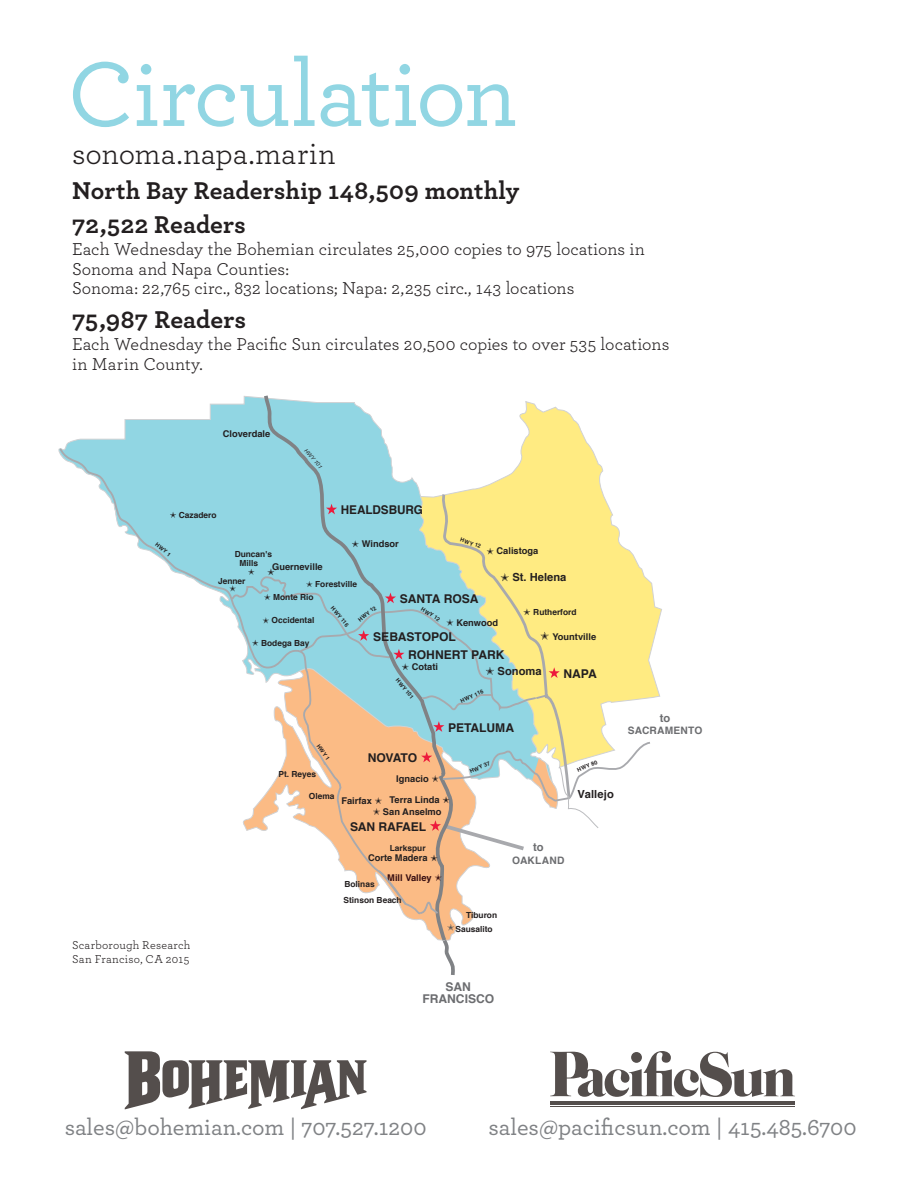
<style>
.page{position:relative;width:918px;height:1188px;background:#fff}
.page>*{position:absolute;margin:0;border:0;box-sizing:border-box;transform-origin:0 0}
.t1{font:500 96px "Archer";letter-spacing:-.02em;color:#91d6e3}
.t2{font:31.5px "Archer";color:#231f20}
.t3{font:700 25.5px/33.6px "Archer";letter-spacing:.005em;color:#231f20}
.t4{font:500 23.85px "Archer";color:#808285}
.t5{font:18px/19.5px "Archer";color:#231f20}
.t6{font:700 12.15px/18.8px "Helvetica";letter-spacing:-.005em;color:#231f20}
.t7{font:700 12.15px/12.1px "Helvetica";color:#6c6d70;text-align:center}
.t8{font:12px/13.5px "Archer";letter-spacing:.02em;color:#231f20}
.t9{font:700 11.1px "Helvetica";color:#231f20}
.t10{font:700 11.1px "Helvetica";color:#6c6d70}
.t11{font:700 10.2px "Helvetica";letter-spacing:.02em;color:#6c6d70}
.t12{font:700 9.3px/11.9px "Helvetica";color:#231f20;text-align:center}
.t13{font:700 9.3px "Helvetica";color:#370e11}
.t14{font:700 8.4px/9.3px "Helvetica";color:#231f20}
.t15{font:700 5.55px "Helvetica";color:#231f20}
.t16{font:italic 5.55px "Helvetica Neue";color:#231f20}
</style>
<div class="page">
<svg style="left:556px;top:407px;width:106px;height:291px"></svg>
<svg style="left:66px;top:396px;width:490px;height:96px"></svg>
<svg style="left:262px;top:395px;width:186px;height:97px"></svg>
<svg style="left:58px;top:446px;width:268px;height:162px"></svg>
<svg style="left:170px;top:512px;width:6px;height:6px"></svg>
<svg style="left:229px;top:492px;width:423px;height:483px"></svg>
<svg style="left:125px;top:1051px;width:242px;height:58px"></svg>
<hr style="left:550px;top:1101px;width:245px;height:1px;background:#544e4c">
<hr style="left:550px;top:1102px;width:245px;height:3px;background:#544e4c">
<svg style="left:550px;top:1051px;width:245px;height:46px"></svg>
<hr style="left:550px;top:1106px;width:245px;height:1px;background:#544e4c">
<h1 class="t1" style="left:68px;top:25px;width:451px">Circulation</h1>
<h2 class="t2" style="left:72px;top:132px;width:265px">sonoma.napa.marin</h2>
<h3 class="t3" style="left:72px;top:172px;width:449px">North Bay Readership 148,509 monthly<br>72,522 Readers</h3>
<p class="t5" style="left:72px;top:239px;width:574px">Each Wednesday the Bohemian circulates 25,000 copies to 975 locations in<br>Sonoma and Napa Counties:<br>Sonoma: 22,765 circ., 832 locations; Napa: 2,235 circ., 143 locations</p>
<h3 class="t3" style="left:72px;top:301px;width:176px">75,987 Readers</h3>
<p class="t5" style="left:72px;top:334px;width:599px">Each Wednesday the Pacific Sun circulates 20,500 copies to over 535 locations in Marin County.</p>
<p class="t12" style="left:223px;top:428px;width:49px">Cloverdale</p>
<p class="t16" style="left:309px;top:447px;width:25px;rotate:50deg">HWY 101</p>
<p class="t15" style="left:159px;top:540px;width:20px;rotate:40deg">HWY 1</p>
<p class="t14" style="left:179px;top:510px;width:39px">Cazadero</p>
<p class="t14" style="left:239px;top:549px;width:34px;text-indent:-5px">Duncan's<br>Mills</p>
<p class="t12" style="left:272px;top:561px;width:52px">Guerneville</p>
<p class="t6" style="left:341px;top:501px;width:84px">HEALDSBURG</p>
<p class="t12" style="left:362px;top:538px;width:39px">Windsor</p>
<p class="t14" style="left:218px;top:576px;width:29px">Jenner</p>
<p class="t14" style="left:315px;top:580px;width:43px">Forestville</p>
<p class="t15" style="left:462px;top:535px;width:23px;rotate:18deg">HWY 12</p>
<p class="t12" style="left:497px;top:545px;width:43px">Calistoga</p>
<p class="t9" style="left:513px;top:568px;width:55px">St. Helena</p>
<p class="t14" style="left:273px;top:592px;width:42px">Monte Rio</p>
<p class="t14" style="left:272px;top:616px;width:44px">Occidental</p>
<p class="t14" style="left:261px;top:638px;width:50px">Bodega Bay</p>
<p class="t15" style="left:336px;top:604px;width:26px;rotate:50deg">HWY 116</p>
<p class="t15" style="left:322px;top:742px;width:20px;rotate:56deg">HWY 1</p>
<p class="t14" style="left:279px;top:770px;width:39px">Pt. Reyes</p>
<p class="t15" style="left:356px;top:617px;width:23px;rotate:-39deg">HWY 12</p>
<p class="t6" style="left:400px;top:590px;width:80px">SANTA ROSA</p>
<p class="t15" style="left:424px;top:605px;width:23px;rotate:32deg">HWY 12</p>
<p class="t12" style="left:456px;top:616px;width:43px">Kenwood</p>
<p class="t6" style="left:408px;top:627px;width:98px;text-indent:-35px">SEBASTOPOL<br>ROHNERT PARK</p>
<p class="t14" style="left:533px;top:608px;width:45px">Rutherford</p>
<p class="t12" style="left:552px;top:630px;width:45px">Yountville</p>
<p class="t12" style="left:412px;top:661px;width:28px">Cotati</p>
<p class="t15" style="left:400px;top:676px;width:26px;rotate:50deg">HWY 101</p>
<p class="t6" style="left:368px;top:749px;width:51px">NOVATO</p>
<p class="t12" style="left:396px;top:773px;width:34px">Ignacio</p>
<p class="t15" style="left:459px;top:697px;width:26px;rotate:-24deg">HWY 116</p>
<p class="t9" style="left:498px;top:662px;width:46px">Sonoma</p>
<p class="t6" style="left:448px;top:718px;width:67px">PETALUMA</p>
<p class="t15" style="left:468px;top:768px;width:23px;rotate:-24deg">HWY 37</p>
<p class="t6" style="left:564px;top:664px;width:35px">NAPA</p>
<p class="t15" style="left:576px;top:766px;width:23px;rotate:-24deg">HWY 80</p>
<p class="t14" style="left:309px;top:792px;width:27px">Olema</p>
<p class="t12" style="left:341px;top:795px;width:32px">Fairfax</p>
<p class="t12" style="left:383px;top:794px;width:60px">Terra Linda<br>San Anselmo</p>
<p class="t6" style="left:350px;top:817px;width:77px">SAN RAFAEL</p>
<p class="t14" style="left:390px;top:843px;width:37px">Larkspur</p>
<p class="t12" style="left:368px;top:852px;width:61px">Corte Madera</p>
<p class="t13" style="left:387px;top:870px;width:46px">Mill Valley</p>
<p class="t14" style="left:344px;top:876px;width:60px;line-height:16.6px">Bolinas<br>Stinson Beach</p>
<p class="t14" style="left:456px;top:909px;width:43px;line-height:13.5px;text-indent:10px">Tiburon<br>Sausalito</p>
<p class="t9" style="left:578px;top:785px;width:38px">Vallejo</p>
<p class="t10" style="left:533px;top:838px;width:12px">to</p>
<p class="t11" style="left:512px;top:852px;width:54px">OAKLAND</p>
<p class="t8" style="left:72px;top:938px;width:120px">Scarborough Research<br>San Franciso, CA 2015</p>
<p class="t7" style="left:422px;top:981px;width:73px">SAN<br>FRANCISCO</p>
<p class="t10" style="left:660px;top:709px;width:12px">to</p>
<p class="t11" style="left:628px;top:723px;width:76px">SACRAMENTO</p>
<h3 class="t4" style="left:65px;top:1110px;width:363px">sales@bohemian.com | 707.527.1200</h3>
<h3 class="t4" style="left:489px;top:1110px;width:370px">sales@pacificsun.com | 415.485.6700</h3>
</div>
